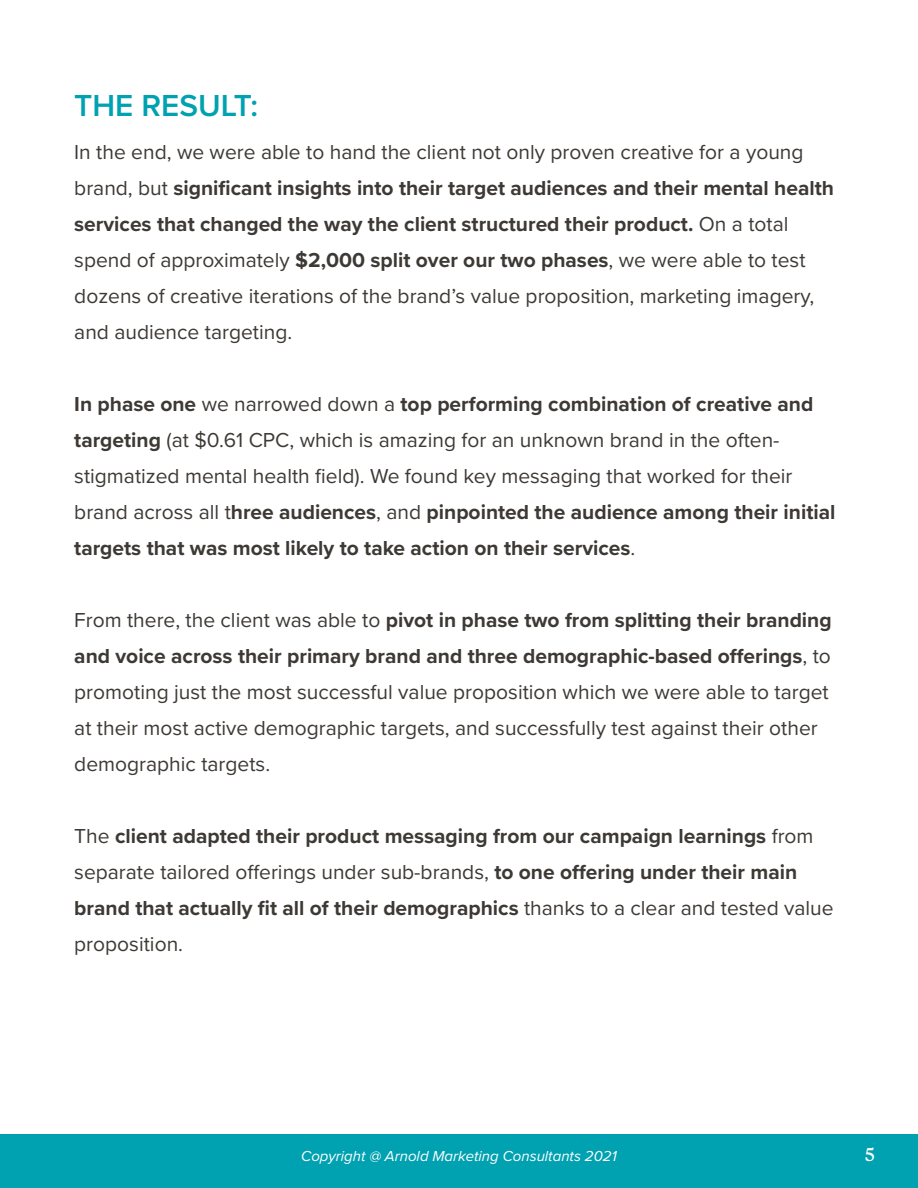
<style>
.page{position:relative;width:918px;height:1188px;background:#fff}
.page>*{position:absolute;margin:0;border:0;box-sizing:border-box;transform-origin:0 0}
.t1{font:600 31.5px "Proxima Nova";color:#00a1b0}
.t2{font:21px/36px "Proxima Nova";color:#3d3935}
.t3{font:700 21px/36px "Proxima Nova";color:#3d3935}
.t4{font:700 18px "P22 Mackinac Pro";color:#fff}
.t5{font:italic 15px "Proxima Nova";color:#fff}
.s1{font-weight:700}
.s2{font-weight:400}
</style>
<div class="page">
<div style="left:0;top:1134px;width:918px;height:54px;background:#00a1b0"></div>
<p class="t1" style="left:74px;top:82px;width:185px">THE RESULT:</p>
<p class="t2" style="left:74px;top:134px;width:761px">In the end, we were able to hand the client not only proven creative for a young brand, but <span class="s1">significant insights into their target audiences and their mental health services that changed the way the client structured their product.</span> On a total spend of approximately <span class="s1">$2,000 split over our two phases</span>, we were able to test dozens of creative iterations of the brand’s value proposition, marketing imagery, and audience targeting.</p>
<p class="t3" style="left:74px;top:386px;width:763px">In phase one <span class="s2">we narrowed down a</span> top performing combination of creative and targeting <span class="s2">(at $0.61 CPC, which is amazing for an unknown brand in the often&shy;stigmatized mental health field). We found key messaging that worked for their brand across all t</span>hree audiences<span class="s2">, and</span> pinpointed the audience among their initial targets that was most likely to take action on their services<span class="s2">.</span></p>
<p class="t2" style="left:74px;top:602px;width:759px">From there, the client was able to <span class="s1">pivot in phase two from splitting their branding and voice across their primary brand and three demographic-based offerings</span>, to promoting just the most successful value proposition which we were able to target at their most active demographic targets, and successfully test against their other demographic targets.</p>
<p class="t3" style="left:74px;top:818px;width:761px"><span class="s2">The</span> client adapted their product messaging from our campaign learnings <span class="s2">from separate tailored offerings under sub-brands,</span> to one offering under their main brand that actually fit all of their demographics <span class="s2">thanks to a clear and tested value proposition.</span></p>
<p class="t5" style="left:301px;top:1145px;width:317px">Copyright @ Arnold Marketing Consultants 2021</p>
<p class="t4" style="left:865px;top:1144px;width:12px">5</p>
</div>
